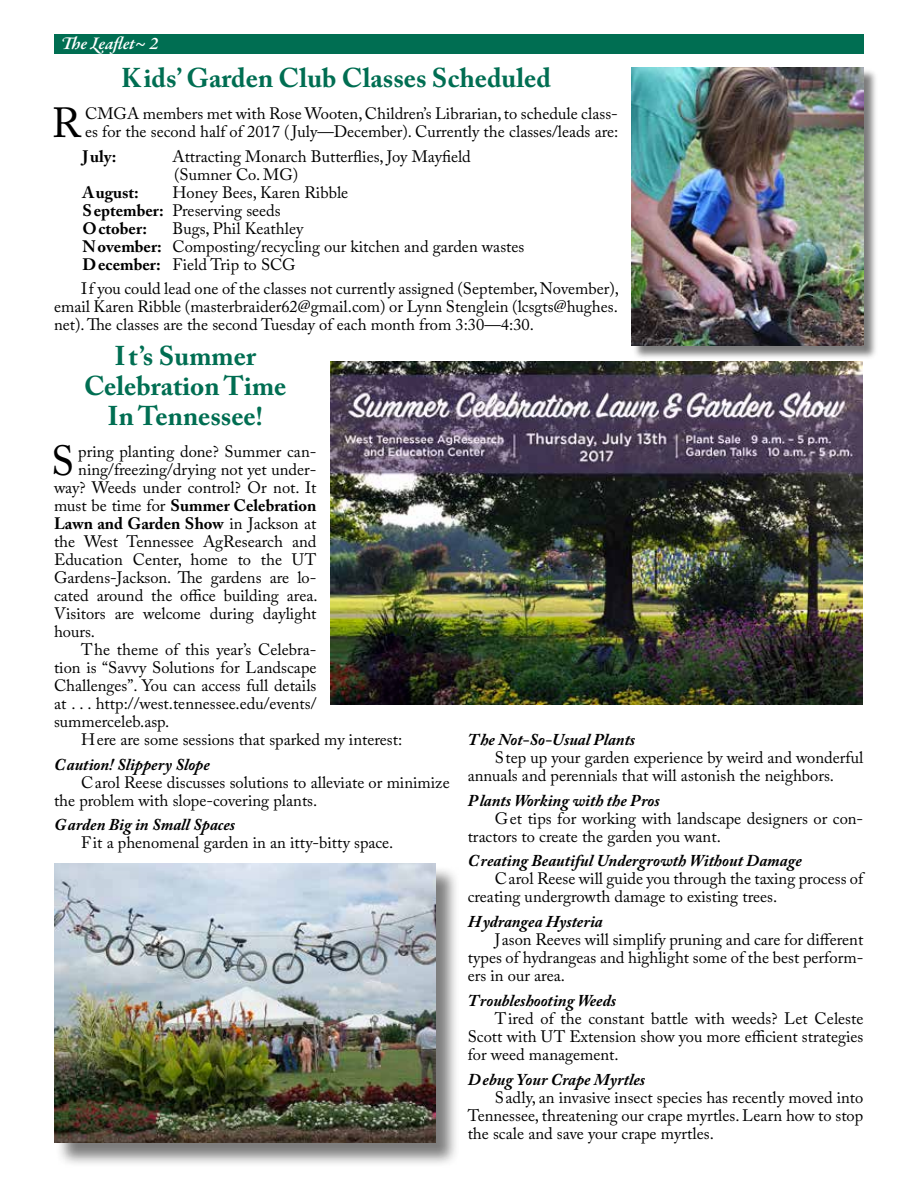
<style>
.page{position:relative;width:918px;height:1188px;background:#fff}
.page>*{position:absolute;margin:0;border:0;box-sizing:border-box;transform-origin:0 0}
.t1{font:41.85px "Adobe Caslon Pro";color:#000}
.t2{font:700 27px/30px "Adobe Caslon Pro";color:#006e52;text-align:center}
.t3{font:italic 600 18px "Garamond Premr Pro";letter-spacing:-.01em;color:#fff}
.t4{font:16.5px/18px "Adobe Caslon Pro";color:#000}
.t5{font:italic 700 16.5px "Adobe Caslon Pro";color:#000}
.t6{font:700 16.5px "Adobe Caslon Pro";color:#000}
.s1{font-weight:700}
.s2{font-weight:400}
</style>
<div class="page">
<div style="left:54px;top:34px;width:810px;height:20px;background:#006e52"></div>
<div style="left:56px;top:866px;width:404px;height:302px;background:#000;opacity:.51"></div>
<img style="left:54px;top:864px;width:381px;height:279px">
<div style="left:632px;top:68px;width:245px;height:291px;background:#000;opacity:.51"></div>
<img style="left:631px;top:68px;width:232px;height:277px">
<img style="left:330px;top:362px;width:533px;height:342px">
<p class="t3" style="left:61px;top:32px;width:99px">The Leaflet~ 2</p>
<h2 class="t2" style="left:121px;top:63px;width:431px">Kids’ Garden Club Classes Scheduled</h2>
<h1 class="t1" style="left:52px;top:98px;width:31px">R</h1>
<p class="t4" style="left:85px;top:104px;width:535px">CMGA members met with Rose Wooten, Children’s Librarian, to schedule class&shy;es for the second half of 2017 ( July—December). Currently the classes/leads are:</p>
<p class="t6" style="left:82px;top:146px;width:35px">July:</p>
<p class="t4" style="left:173px;top:147px;width:300px">Attracting Monarch Butterflies, Joy Mayfield (Sumner Co. MG)</p>
<p class="t6" style="left:83px;top:182px;width:58px">August:</p>
<p class="t4" style="left:83px;top:183px;width:267px;text-indent:90px">Honey Bees, Karen Ribble<br><span class="s1">S eptember:</span> Preserving seeds<br><span class="s1">October:</span></p>
<p class="t4" style="left:83px;top:219px;width:443px;text-indent:90px">Bugs, Phil Keathley<br><span class="s1">November:</span> Composting/recycling our kitchen and garden wastes<br><span class="s1">December:</span> Field Trip to SCG</p>
<p class="t4" style="left:54px;top:280px;width:567px;text-align:justify;text-indent:27px">If you could lead one of the classes not currently assigned (September, November), email Karen Ribble (masterbraider62@gmail.com) or Lynn Stenglein (lcsgts@hughes. net). The classes are the second Tuesday of each month from 3:30—4:30.</p>
<h2 class="t2" style="left:84px;top:341px;width:204px">It’s Summer<br>Celebration Time<br>In Tennessee!</h2>
<h1 class="t1" style="left:51px;top:436px;width:24px">S</h1>
<p class="t4" style="left:78px;top:442px;width:240px">pring planting done? Summer can-</p>
<p class="t4" style="left:78px;top:460px;width:240px">ning/freezing/drying not yet under-</p>
<p class="t4" style="left:54px;top:478px;width:264px">way? Weeds under control? Or not. It</p>
<p class="t6" style="left:54px;top:495px;width:264px"><span class="s2">must be time for</span> Summer Celebration</p>
<p class="t6" style="left:54px;top:513px;width:264px">Lawn and Garden Show <span class="s2">in Jackson at</span></p>
<p class="t4" style="left:54px;top:532px;width:264px">the West Tennessee AgResearch and</p>
<p class="t4" style="left:54px;top:550px;width:264px">Education Center, home to the UT</p>
<p class="t4" style="left:54px;top:568px;width:264px">Gardens-Jackson. The gardens are lo-</p>
<p class="t4" style="left:54px;top:586px;width:265px">cated around the office building area.</p>
<p class="t4" style="left:54px;top:604px;width:264px">Visitors are welcome during daylight</p>
<p class="t4" style="left:54px;top:622px;width:43px">hours.</p>
<p class="t4" style="left:81px;top:640px;width:237px">The theme of this year’s Celebra-</p>
<p class="t4" style="left:54px;top:658px;width:264px">tion is “Savvy Solutions for Landscape</p>
<p class="t4" style="left:54px;top:676px;width:264px">Challenges”. You can access full details</p>
<p class="t4" style="left:54px;top:694px;width:264px">at . . . http://west.tennessee.edu/events/</p>
<p class="t4" style="left:54px;top:712px;width:117px">summerceleb.asp.</p>
<p class="t4" style="left:81px;top:730px;width:323px">Here are some sessions that sparked my interest:</p>
<p class="t5" style="left:54px;top:754px;width:157px">Caution! Slippery Slope</p>
<p class="t4" style="left:54px;top:773px;width:397px;text-indent:27px">Carol Reese discusses solutions to alleviate or minimize the problem with slope-covering plants.</p>
<p class="t5" style="left:54px;top:815px;width:183px">Garden Big in Small Spaces</p>
<p class="t4" style="left:81px;top:834px;width:314px">Fit a phenomenal garden in an itty-bitty space.</p>
<p class="t5" style="left:468px;top:729px;width:169px">T he Not-So-Usual Plants</p>
<p class="t4" style="left:468px;top:748px;width:397px;text-indent:27px">Step up your garden experience by weird and wonderful annuals and perennials that will astonish the neighbors.</p>
<p class="t5" style="left:468px;top:790px;width:194px">Plants Working with the Pros</p>
<p class="t4" style="left:468px;top:809px;width:397px;text-indent:27px">Get tips for working with landscape designers or con&shy;tractors to create the garden you want.</p>
<p class="t5" style="left:468px;top:851px;width:336px">Creating Beautiful Undergrowth Without Damage</p>
<p class="t4" style="left:468px;top:870px;width:397px;text-indent:27px">Carol Reese will guide you through the taxing process of creating undergrowth damage to existing trees.</p>
<p class="t5" style="left:468px;top:912px;width:137px">Hydrangea Hysteria</p>
<p class="t4" style="left:468px;top:930px;width:397px;text-align:justify;text-indent:27px">Jason Reeves will simplify pruning and care for different types of hydrangeas and highlight some of the best perform&shy;ers in our area.</p>
<p class="t5" style="left:468px;top:990px;width:150px">Troubleshooting Weeds</p>
<p class="t4" style="left:468px;top:1009px;width:397px;text-align:justify;text-indent:27px">Tired of the constant battle with weeds? Let Celeste Scott with UT Extension show you more efficient strategies for weed management.</p>
<p class="t5" style="left:468px;top:1069px;width:179px">D ebug Your Crape Myrtles</p>
<p class="t4" style="left:468px;top:1088px;width:397px;text-align:justify;text-indent:27px">Sadly, an invasive insect species has recently moved into Tennessee, threatening our crape myrtles. Learn how to stop the scale and save your crape myrtles.</p>
</div>
